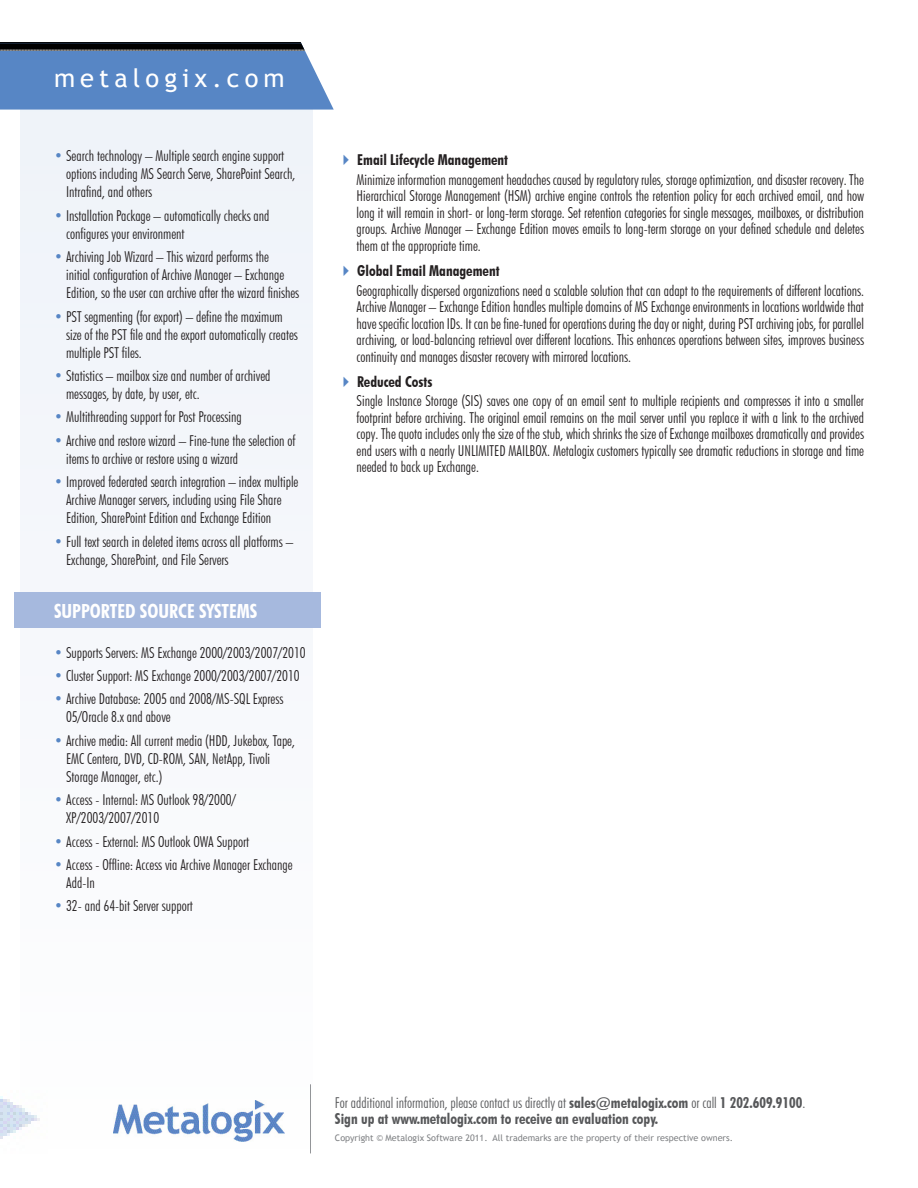
<style>
.page{position:relative;width:918px;height:1188px;background:#fff}
.page>*{position:absolute;margin:0;border:0;box-sizing:border-box;transform-origin:0 0}
.t1{font:25.5px "Trebuchet MS";letter-spacing:.2em;color:#fff}
.t2{font:700 condensed 19.5px "Futura BT";color:#fff}
.t3{font:300 condensed 15px/18px "Futura BT";color:#231f20}
.t4{font:300 condensed 15px "Futura BT";color:#57585a}
.t5{font:700 condensed 15px "Futura BT";color:#231f20}
.t6{font:700 condensed 15px "Futura BT";color:#57585a}
.t7{font:9px "Trebuchet MS";color:#808285}
.s1{font-weight:700;color:#5786c5}
.s2{color:#5786c5}
.s3{font-weight:700}
</style>
<div class="page">
<div style="left:21px;top:95px;width:291px;height:1058px;background:#f6f8fb"></div>
<div style="left:14px;top:592px;width:307px;height:35px;background:#a6b9de"></div>
<svg style="left:0;top:42px;width:334px;height:68px;background:#618dc8"></svg>
<img style="left:0;top:42px;width:301px;height:2px">
<img style="left:0;top:44px;width:305px;height:7px">
<img style="left:0;top:1096px;width:37px;height:43px">
<img style="left:114px;top:1100px;width:171px;height:42px">
<hr style="left:310px;top:1084px;width:1px;height:69px;background:#939598">
<p class="t1" style="left:54px;top:63px;width:232px">metalogix.com</p>
<p class="t3" style="left:66px;top:147px;width:231px;text-indent:-12px"><span class="s1">•</span> Search technology – Multiple search engine support options including MS Search Serve, SharePoint Search,<br>Intrafind, and others</p>
<p class="t3" style="left:66px;top:206px;width:205px;text-indent:-12px"><span class="s1">•</span> Installation Package – automatically checks and configures your environment</p>
<p class="t3" style="left:66px;top:248px;width:235px;text-indent:-12px"><span class="s1">•</span> Archiving Job Wizard – This wizard performs the<br>initial configuration of Archive Manager – Exchange<br>Edition, so the user can archive after the wizard finishes</p>
<p class="t3" style="left:66px;top:307px;width:233px;text-indent:-12px"><span class="s1">•</span> PST segmenting (for export) – define the maximum size of the PST file and the export automatically creates multiple PST files.</p>
<p class="t3" style="left:66px;top:366px;width:206px;text-indent:-12px"><span class="s1">•</span> Statistics – mailbox size and number of archived messages, by date, by user, etc.</p>
<p class="t3" style="left:54px;top:408px;width:189px"><span class="s1">•</span> Multithreading support for Post Processing</p>
<p class="t3" style="left:66px;top:431px;width:231px;text-indent:-12px"><span class="s1">•</span> Archive and restore wizard – Fine-tune the selection of items to archive or restore using a wizard</p>
<p class="t3" style="left:66px;top:473px;width:234px;text-indent:-12px"><span class="s1">•</span> Improved federated search integration – index multiple<br>Archive Manager servers, including using File Share<br>Edition, SharePoint Edition and Exchange Edition</p>
<p class="t3" style="left:66px;top:532px;width:229px;text-indent:-12px"><span class="s1">•</span> Full text search in deleted items across all platforms –<br>Exchange, SharePoint, and File Servers</p>
<p class="t2" style="left:54px;top:599px;width:205px">SUPPORTED SOURCE SYSTEMS</p>
<p class="t3" style="left:54px;top:643px;width:253px"><span class="s1">•</span> Supports Servers: MS Exchange 2000/2003/2007/2010</p>
<p class="t3" style="left:54px;top:666px;width:247px"><span class="s1">•</span> Cluster Support: MS Exchange 2000/2003/2007/2010</p>
<p class="t3" style="left:66px;top:690px;width:219px;text-indent:-12px"><span class="s1">•</span> Archive Database: 2005 and 2008/MS-SQL Express<br>05/Oracle 8.x and above</p>
<p class="t3" style="left:66px;top:731px;width:230px;text-indent:-12px"><span class="s1">•</span> Archive media: All current media (HDD, Jukebox, Tape,<br>EMC Centera, DVD, CD-ROM, SAN, NetApp, Tivoli<br>Storage Manager, etc.)</p>
<p class="t3" style="left:66px;top:791px;width:171px;text-indent:-12px"><span class="s1">•</span> Access - Internal: MS Outlook 98/2000/<br>XP/2003/2007/2010</p>
<p class="t3" style="left:54px;top:832px;width:197px"><span class="s1">•</span> Access - External: MS Outlook OWA Support</p>
<p class="t3" style="left:66px;top:855px;width:228px;text-indent:-12px"><span class="s1">•</span> Access - Offline: Access via Archive Manager Exchange<br>Add-In</p>
<p class="t3" style="left:54px;top:897px;width:140px"><span class="s1">•</span> 32- and 64-bit Server support</p>
<p class="t5" style="left:338px;top:151px;width:172px"><span class="s2">✔</span> Email Lifecycle Management</p>
<p class="t3" style="left:357px;top:171px;width:509px;line-height:16.5px;text-align:justify">Minimize information management headaches caused by regulatory rules, storage optimization, and disaster recovery. The Hierarchical Storage Management (HSM) archive engine controls the retention policy for each archived email, and how long it will remain in short- or long-term storage. Set retention categories for single messages, mailboxes, or distribution groups. Archive Manager – Exchange Edition moves emails to long-term storage on your defined schedule and deletes them at the appropriate time.</p>
<p class="t5" style="left:338px;top:261px;width:164px"><span class="s2">✔</span> Global Email Management</p>
<p class="t3" style="left:357px;top:282px;width:509px;line-height:16.5px;text-align:justify">Geographically dispersed organizations need a scalable solution that can adapt to the requirements of different locations.<br>Archive Manager – Exchange Edition handles multiple domains of MS Exchange environments in locations worldwide that have specific location IDs. It can be fine-tuned for operations during the day or night, during PST archiving jobs, for parallel archiving, or load-balancing retrieval over different locations. This enhances operations between sites, improves business continuity and manages disaster recovery with mirrored locations.</p>
<p class="t5" style="left:338px;top:372px;width:96px"><span class="s2">✔</span> Reduced Costs</p>
<p class="t3" style="left:357px;top:393px;width:509px;line-height:16.5px;text-align:justify">Single Instance Storage (SIS) saves one copy of an email sent to multiple recipients and compresses it into a smaller footprint before archiving. The original email remains on the mail server until you replace it with a link to the archived copy. The quota includes only the size of the stub, which shrinks the size of Exchange mailboxes dramatically and provides end users with a nearly UNLIMITED MAILBOX. Metalogix customers typically see dramatic reductions in storage and time needed to back up Exchange.</p>
<p class="t4" style="left:335px;top:1093px;width:472px">For additional information, please contact us directly at <span class="s3">sales@metalogix.com</span> or call <span class="s3">1 202.609.9100</span>.</p>
<p class="t6" style="left:335px;top:1110px;width:324px">Sign up at www.metalogix.com to receive an evaluation copy.</p>
<p class="t7" style="left:335px;top:1132px;width:400px">Copyright © Metalogix Software 2011. All trademarks are the property of their respective owners.</p>
</div>
